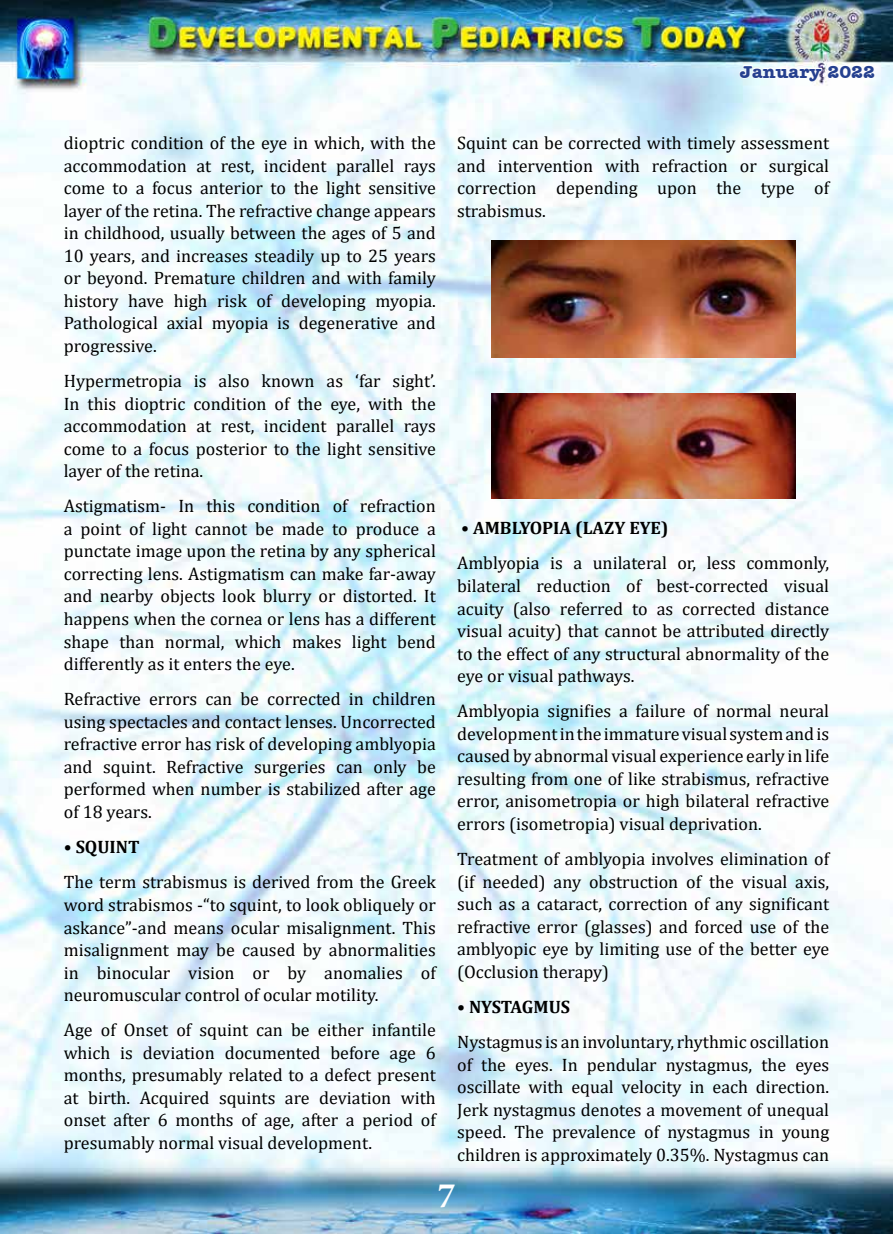
<style>
.page{position:relative;width:893px;height:1234px;background:#fff}
.page>*{position:absolute;margin:0;border:0;box-sizing:border-box;transform-origin:0 0}
.t1{font:700 36px "Minion Pro";color:#fff}
.t2{font:18px/22.5px "Cambria";color:#000;text-align:justify}
.t3{font:700 18px "Cambria";color:#000}
.t4{font:700 18px "Amer Typewriter IT Cby BT";color:#25408f}
</style>
<div class="page">
<img style="left:0;top:0;width:893px;height:1233px">
<svg style="left:738px;top:63px;width:138px;height:20px"></svg>
<img style="left:491px;top:240px;width:305px;height:118px">
<img style="left:491px;top:393px;width:305px;height:106px">
<p class="t4" style="left:740px;top:60px;width:137px">January 2022</p>
<p class="t2" style="left:64px;top:132px;width:374px">dioptric condition of the eye in which, with the accommodation at rest, incident parallel rays come to a focus anterior to the light sensitive layer of the retina. The refractive change appears in childhood, usually between the ages of 5 and 10 years, and increases steadily up to 25 years or beyond. Premature children and with family history have high risk of developing myopia.<br>Pathological axial myopia is degenerative and progressive.</p>
<p class="t2" style="left:64px;top:369px;width:374px">Hypermetropia is also known as ‘far sight’.<br>In this dioptric condition of the eye, with the accommodation at rest, incident parallel rays come to a focus posterior to the light sensitive layer of the retina.</p>
<p class="t2" style="left:64px;top:495px;width:374px">Astigmatism- In this condition of refraction a point of light cannot be made to produce a punctate image upon the retina by any spherical correcting lens. Astigmatism can make far-away and nearby objects look blurry or distorted. It happens when the cornea or lens has a different shape than normal, which makes light bend differently as it enters the eye.</p>
<p class="t2" style="left:64px;top:687px;width:374px">Refractive errors can be corrected in children using spectacles and contact lenses. Uncorrected refractive error has risk of developing amblyopia and squint. Refractive surgeries can only be performed when number is stabilized after age of 18 years.</p>
<p class="t3" style="left:64px;top:834px;width:57px">• SQUINT</p>
<p class="t2" style="left:64px;top:870px;width:374px">The term strabismus is derived from the Greek word strabismos -“to squint, to look obliquely or askance”-and means ocular misalignment. This misalignment may be caused by abnormalities in binocular vision or by anomalies of neuromuscular control of ocular motility.</p>
<p class="t2" style="left:64px;top:1018px;width:374px">Age of Onset of squint can be either infantile which is deviation documented before age 6 months, presumably related to a defect present at birth. Acquired squints are deviation with onset after 6 months of age, after a period of presumably normal visual development.</p>
<p class="t2" style="left:457px;top:132px;width:374px">Squint can be corrected with timely assessment and intervention with refraction or surgical correction depending upon the type of strabismus.</p>
<p class="t3" style="left:461px;top:515px;width:209px">• AMBLYOPIA (LAZY EYE)</p>
<p class="t2" style="left:457px;top:552px;width:374px">Amblyopia is a unilateral or, less commonly, bilateral reduction of best-corrected visual acuity (also referred to as corrected distance visual acuity) that cannot be attributed directly to the effect of any structural abnormality of the eye or visual pathways.</p>
<p class="t2" style="left:457px;top:699px;width:374px">Amblyopia signifies a failure of normal neural development in the immature visual system and is caused by abnormal visual experience early in life resulting from one of like strabismus, refractive error, anisometropia or high bilateral refractive errors (isometropia) visual deprivation.</p>
<p class="t2" style="left:457px;top:847px;width:374px">Treatment of amblyopia involves elimination of (if needed) any obstruction of the visual axis, such as a cataract, correction of any significant refractive error (glasses) and forced use of the amblyopic eye by limiting use of the better eye (Occlusion therapy)</p>
<p class="t3" style="left:457px;top:994px;width:114px">• NYSTAGMUS</p>
<p class="t2" style="left:457px;top:1030px;width:374px">Nystagmus is an involuntary, rhythmic oscillation of the eyes. In pendular nystagmus, the eyes oscillate with equal velocity in each direction.<br>Jerk nystagmus denotes a movement of unequal speed. The prevalence of nystagmus in young children is approximately 0.35%. Nystagmus can</p>
<h1 class="t1" style="left:437px;top:1169px;width:19px">7</h1>
</div>
